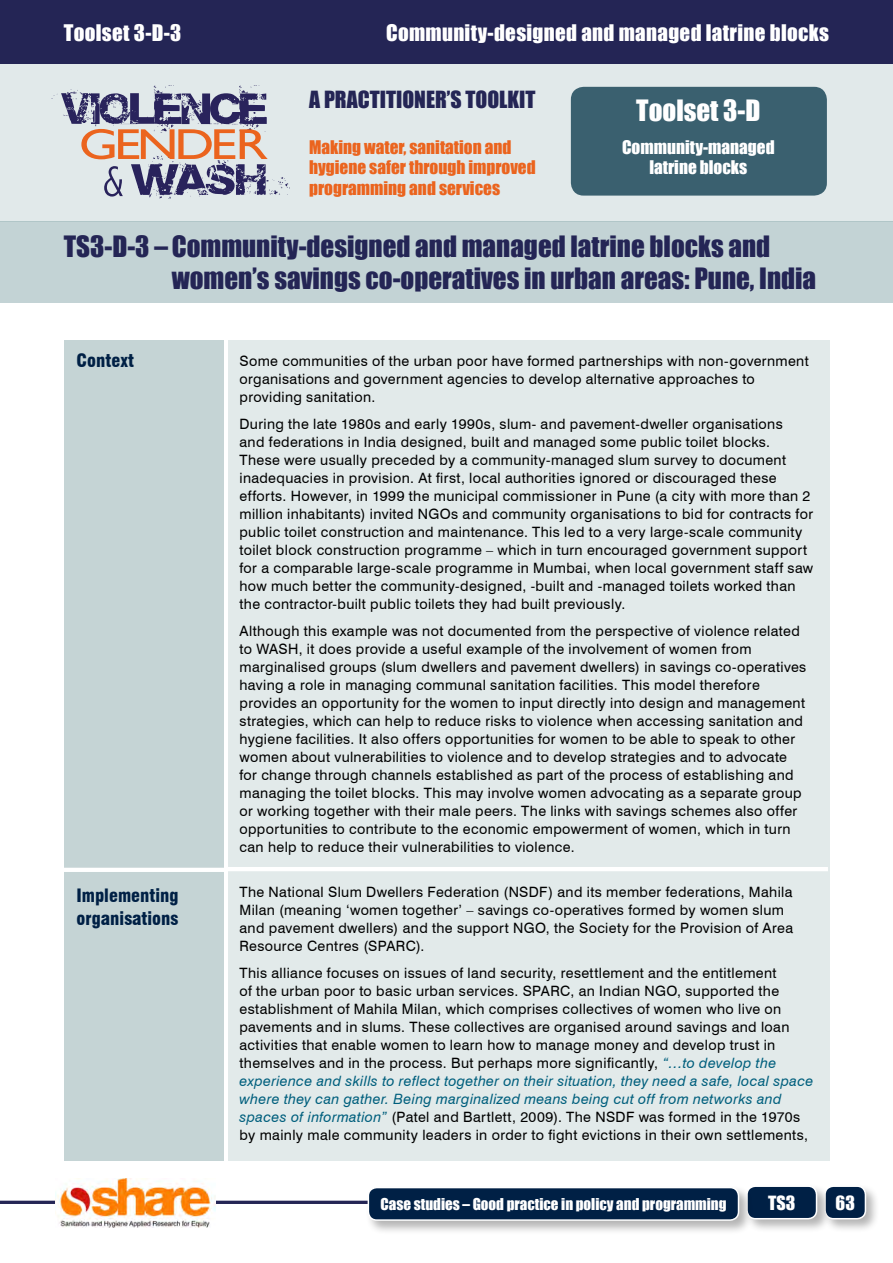
<style>
.page{position:relative;width:893px;height:1263px;background:#fff}
.page>*{position:absolute;margin:0;border:0;box-sizing:border-box;transform-origin:0 0}
.t1{font:43.5px "Gill Sans";letter-spacing:-.075em;color:#eb641e;scale:1.22 1}
.t2{font:27px/32.4px "Impact";color:#242555}
.t3{font:27px "Impact";color:#fff}
.t4{font:21.75px "Impact";color:#242555}
.t5{font:21px "Impact";letter-spacing:.015em;color:#fff}
.t6{font:900 condensed 18px/22.5px "Swiss 721 BT";color:#002045}
.t7{font:18px "Impact";color:#fff}
.t8{font:17.25px/20.7px "Impact";color:#eb641e}
.t9{font:17.25px/20.7px "Impact";color:#fff;text-align:center}
.t10{font:15px "Impact";color:#fff}
.t11{font:14.25px/18px "Swiss 721 BT";letter-spacing:.025em;color:#000}
.s1{font-style:italic;color:#005f7d}
</style>
<div class="page">
<div style="left:0;top:0;width:893px;height:64px;background:#242555"></div>
<hr style="left:0;top:1201px;width:694px;height:3px;background:#242555">
<img style="left:55px;top:1178px;width:160px;height:49px">
<div style="left:822px;top:1183px;width:58px;height:51px;background:#000;opacity:.3"></div>
<div style="left:825px;top:1186px;width:40px;height:33px;background:#002045;border-radius:9px"></div>
<div style="left:824px;top:1185px;width:42px;height:34px;border:2px solid #fff;border-radius:9px"></div>
<div style="left:744px;top:1183px;width:87px;height:51px;background:#000;opacity:.3"></div>
<div style="left:747px;top:1186px;width:69px;height:33px;background:#002045;border-radius:9px"></div>
<div style="left:746px;top:1185px;width:71px;height:34px;border:2px solid #fff;border-radius:9px"></div>
<div style="left:64px;top:340px;width:160px;height:821px;background:#c5d4d5"></div>
<div style="left:228px;top:340px;width:601px;height:821px;background:#e2eaea"></div>
<div style="left:365px;top:1185px;width:388px;height:50px;background:#000;opacity:.3"></div>
<div style="left:368px;top:1187px;width:370px;height:33px;background:#002045;border-radius:9px"></div>
<div style="left:368px;top:1187px;width:371px;height:34px;border:2px solid #fff;border-radius:9px"></div>
<div style="left:0;top:64px;width:893px;height:158px;background:#e1e9ea"></div>
<svg style="left:131px;top:156px;width:159px;height:43px"></svg>
<svg style="left:51px;top:85px;width:216px;height:48px"></svg>
<svg style="left:104px;top:166px;width:19px;height:31px"></svg>
<div style="left:571px;top:87px;width:256px;height:109px;background:#3a606f;border-radius:13px"></div>
<div style="left:0;top:222px;width:893px;height:81px;background:#c3d3d5"></div>
<hr style="left:227px;top:867px;width:601px;height:4px;background:#fff">
<hr style="left:64px;top:868px;width:163px;height:4px;background:#fff">
<h3 class="t5" style="left:64px;top:17px;width:119px">Toolset 3-D-3</h3>
<h3 class="t5" style="left:386px;top:17px;width:445px">Community-designed and managed latrine blocks</h3>
<h1 class="t1" style="left:79px;top:119px;width:156px">GENDER</h1>
<h3 class="t4" style="left:309px;top:83px;width:228px">A PRACTITIONER’S TOOLKIT</h3>
<p class="t8" style="left:309px;top:136px;width:228px">Making water, sanitation and hygiene safer through improved programming and services</p>
<h2 class="t3" style="left:636px;top:89px;width:126px">Toolset 3-D</h2>
<p class="t9" style="left:622px;top:136px;width:154px">Community-managed latrine blocks</p>
<h2 class="t2" style="left:172px;top:229px;width:646px;text-indent:-108px">TS3-D-3 – Community-designed and managed latrine blocks and women’s savings co-operatives in urban areas: Pune, India</h2>
<p class="t6" style="left:77px;top:349px;width:59px">Context</p>
<p class="t6" style="left:77px;top:884px;width:104px">Implementing organisations</p>
<p class="t11" style="left:239px;top:352px;width:571px">Some communities of the urban poor have formed partnerships with non-government organisations and government agencies to develop alternative approaches to providing sanitation.</p>
<p class="t11" style="left:239px;top:415px;width:575px">During the late 1980s and early 1990s, slum- and pavement-dweller organisations<br>and federations in India designed, built and managed some public toilet blocks.<br>These were usually preceded by a community-managed slum survey to document inadequacies in provision. At first, local authorities ignored or discouraged these efforts. However, in 1999 the municipal commissioner in Pune (a city with more than 2 million inhabitants) invited NGOs and community organisations to bid for contracts for public toilet construction and maintenance. This led to a very large-scale community toilet block construction programme – which in turn encouraged government support for a comparable large-scale programme in Mumbai, when local government staff saw how much better the community-designed, -built and -managed toilets worked than the contractor-built public toilets they had built previously.</p>
<p class="t11" style="left:239px;top:622px;width:568px">Although this example was not documented from the perspective of violence related to WASH, it does provide a useful example of the involvement of women from marginalised groups (slum dwellers and pavement dwellers) in savings co-operatives having a role in managing communal sanitation facilities. This model therefore provides an opportunity for the women to input directly into design and management strategies, which can help to reduce risks to violence when accessing sanitation and hygiene facilities. It also offers opportunities for women to be able to speak to other women about vulnerabilities to violence and to develop strategies and to advocate for change through channels established as part of the process of establishing and managing the toilet blocks. This may involve women advocating as a separate group or working together with their male peers. The links with savings schemes also offer opportunities to contribute to the economic empowerment of women, which in turn can help to reduce their vulnerabilities to violence.</p>
<p class="t11" style="left:239px;top:883px;width:555px">The National Slum Dwellers Federation (NSDF) and its member federations, Mahila Milan (meaning ‘women together’ – savings co-operatives formed by women slum and pavement dwellers) and the support NGO, the Society for the Provision of Area Resource Centres (SPARC).</p>
<p class="t11" style="left:239px;top:964px;width:575px">This alliance focuses on issues of land security, resettlement and the entitlement<br>of the urban poor to basic urban services. SPARC, an Indian NGO, supported the establishment of Mahila Milan, which comprises collectives of women who live on pavements and in slums. These collectives are organised around savings and loan activities that enable women to learn how to manage money and develop trust in themselves and in the process. But perhaps more significantly, <span class="s1">“…to develop the experience and skills to reflect together on their situation, they need a safe, local space where they can gather. Being marginalized means being cut off from networks and spaces of information”</span> (Patel and Bartlett, 2009). The NSDF was formed in the 1970s by mainly male community leaders in order to fight evictions in their own settlements,</p>
<p class="t10" style="left:381px;top:1193px;width:348px">Case studies – Good practice in policy and programming</p>
<p class="t7" style="left:768px;top:1188px;width:29px">TS3</p>
<p class="t7" style="left:836px;top:1188px;width:21px">63</p>
</div>
